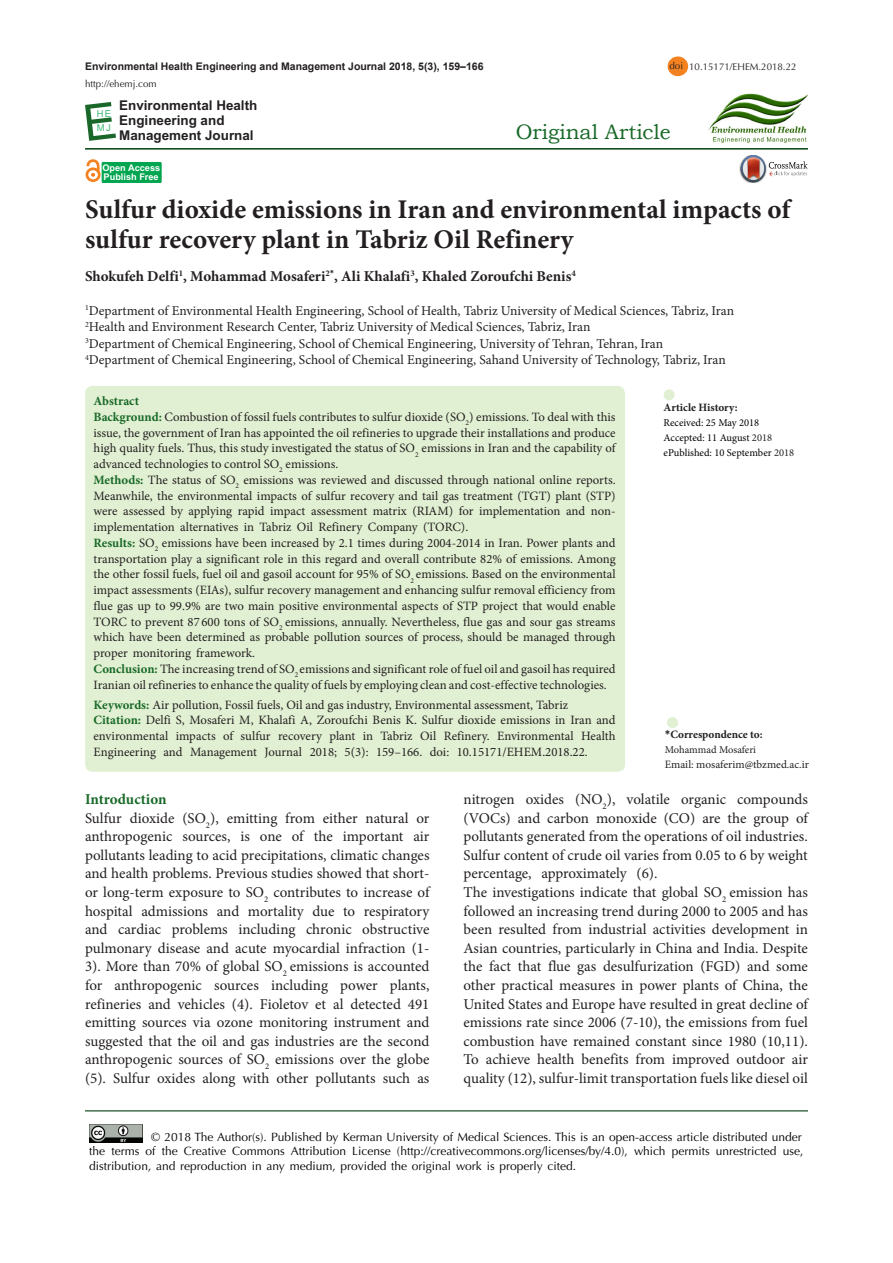
<style>
.page{position:relative;width:893px;height:1263px;background:#fff}
.page>*{position:absolute;margin:0;border:0;box-sizing:border-box;transform-origin:0 0}
.Default{font:700 27px/30px "Minion Pro";color:#231f20}
.t1{font:21px "Bookman Old Style";color:#196928}
.t2{font:15px/18.6px "Minion Pro";color:#231f20;text-align:justify}
.Default-2{font:700 15px "Minion Pro";color:#231f20}
.t3{font:700 15px "Minion Pro";letter-spacing:-.005em;color:#196928}
.Default-3{font:13.5px "Minion Pro";color:#231f20}
.t4{font:700 13.5px/15px "Arial";color:#231f20}
.Default-4{font:12.75px/15.8px "Minion Pro";color:#231f20;text-align:justify}
.Default-5{font:700 12.75px "Minion Pro";color:#196928}
.t5{font:12px/14.4px "Optima LT Std";color:#010202}
.t6{font:700 11.25px "Minion Pro";color:#231f20}
.t7{font:11.25px "Minion Pro";color:#231f20}
.t8{font:700 10.5px "Arial";color:#231f20}
.t9{font:10.5px "Minion Pro";color:#000}
.t10{font:10.5px "Minion Pro";letter-spacing:-.005em;color:#231f20}
.t11{font:9.75px "Optima LT Std";color:#231f20}
.t12{font:9.45px/14.5px "Arial";color:#41b977}
.t13{font:700 9.15px/9px "Arial";color:#fff}
.s1{font-weight:700;color:#196928}
.s2{color:#231f20}
.s3{font-family:"Calibri"}
</style>
<div class="page">
<hr style="left:85px;top:148px;width:723px;height:2px;background:#00410f">
<div style="left:85px;top:386px;width:540px;height:386px;background:#e1f0d2;border-radius:8px"></div>
<div style="left:667px;top:717px;width:11px;height:11px;background:#e1f0d2;border-radius:50%"></div>
<div style="left:664px;top:389px;width:11px;height:11px;background:#e1f0d2;border-radius:50%"></div>
<hr style="left:85px;top:1110px;width:723px;height:1px;background:#00410f">
<svg style="left:85px;top:102px;width:31px;height:39px"></svg>
<img style="left:89px;top:1124px;width:54px;height:19px">
<div style="left:668px;top:56px;width:20px;height:20px;background:#f58220;border-radius:50%"></div>
<div style="left:102px;top:162px;width:59px;height:21px;background:#00a54f"></div>
<div style="left:102px;top:162px;width:59px;height:21px;border:1px solid #00a54f"></div>
<div style="left:86px;top:167px;width:15px;height:15px;border:3px solid #f58220;border-radius:50%"></div>
<svg style="left:85px;top:161px;width:16px;height:16px"></svg>
<img style="left:708px;top:94px;width:100px;height:49px">
<img style="left:739px;top:163px;width:2px;height:13px">
<svg style="left:741px;top:155px;width:66px;height:27px"></svg>
<p class="t8" style="left:85px;top:59px;width:400px">Environmental Health Engineering and Management Journal 2018, 5(3), 159–166</p>
<p class="t11" style="left:85px;top:78px;width:73px">http://ehemj.com</p>
<p class="t12" style="left:97px;top:106px;width:16px">HE<br>MJ</p>
<p class="t4" style="left:119px;top:98px;width:140px">Environmental Health<br>Engineering and<br>Management Journal</p>
<p class="t13" style="left:102px;top:164px;width:59px">Open Access<br>Publish Free</p>
<p class="t11" style="left:669px;top:60px;width:15px">doi</p>
<p class="t11" style="left:689px;top:61px;width:109px">10.15171/EHEM.2018.22</p>
<p class="t1" style="left:516px;top:118px;width:156px">Original Article</p>
<p class="Default" style="left:85px;top:194px;width:707px">Sulfur dioxide emissions in Iran and environmental impacts of sulfur recovery plant in Tabriz Oil Refinery</p>
<p class="Default-2" style="left:85px;top:266px;width:492px">Shokufeh Delfi<sup>1</sup>, Mohammad Mosaferi<sup>2</sup><sup>*</sup>, Ali Khalafi<sup>3</sup>, Khaled Zoroufchi Benis<sup>4</sup></p>
<p class="Default-3" style="left:85px;top:301px;width:651px"><sup>1</sup>Department of Environmental Health Engineering, School of Health, Tabriz University of Medical Sciences, Tabriz, Iran</p>
<p class="Default-3" style="left:85px;top:318px;width:507px"><sup>2</sup>Health and Environment Research Center, Tabriz University of Medical Sciences, Tabriz, Iran</p>
<p class="Default-3" style="left:85px;top:334px;width:580px"><sup>3</sup>Department of Chemical Engineering, School of Chemical Engineering, University of Tehran, Tehran, Iran</p>
<p class="Default-3" style="left:85px;top:351px;width:642px"><sup>4</sup>Department of Chemical Engineering, School of Chemical Engineering, Sahand University of Technology, Tabriz, Iran</p>
<p class="Default-5" style="left:94px;top:392px;width:47px">Abstract</p>
<p class="Default-4" style="left:94px;top:409px;width:524px"><span class="s1">Background:</span> Combustion of fossil fuels contributes to sulfur dioxide (SO<sub>2</sub>) emissions. To deal with this issue, the government of Iran has appointed the oil refineries to upgrade their installations and produce high quality fuels. Thus, this study investigated the status of SO<sub>2</sub> emissions in Iran and the capability of advanced technologies to control SO<sub>2</sub> emissions.</p>
<p class="Default-4" style="left:94px;top:472px;width:524px"><span class="s1">Methods:</span> The status of SO<sub>2</sub> emissions was reviewed and discussed through national online reports.<br>Meanwhile, the environmental impacts of sulfur recovery and tail gas treatment (TGT) plant (STP) were assessed by applying rapid impact assessment matrix (RIAM) for implementation and non&shy;implementation alternatives in Tabriz Oil Refinery Company (TORC).</p>
<p class="Default-4" style="left:94px;top:535px;width:524px"><span class="s1">Results:</span> SO<sub>2</sub> emissions have been increased by 2.1 times during 2004-2014 in Iran. Power plants and transportation play a significant role in this regard and overall contribute 82% of emissions. Among the other fossil fuels, fuel oil and gasoil account for 95% of SO<sub>2</sub> emissions. Based on the environmental impact assessments (EIAs), sulfur recovery management and enhancing sulfur removal efficiency from flue gas up to 99.9% are two main positive environmental aspects of STP project that would enable TORC to prevent 87 600 tons of SO<sub>2</sub> emissions, annually. Nevertheless, flue gas and sour gas streams which have been determined as probable pollution sources of process, should be managed through proper monitoring framework.</p>
<p class="Default-4" style="left:94px;top:661px;width:523px"><span class="s1">Conclusion:</span> The increasing trend of SO<sub>2</sub> emissions and significant role of fuel oil and gasoil has required<br>Iranian oil refineries to enhance the quality of fuels by employing clean and cost-effective technologies.</p>
<p class="Default-4" style="left:94px;top:697px;width:476px"><span class="s1">Keywords:</span> Air pollution, Fossil fuels, Oil and gas industry, Environmental assessment, Tabriz</p>
<p class="Default-4" style="left:94px;top:712px;width:524px"><span class="s1">Citation:</span> Delfi S, Mosaferi M, Khalafi A, Zoroufchi Benis K. Sulfur dioxide emissions in Iran and environmental impacts of sulfur recovery plant in Tabriz Oil Refinery. Environmental Health Engineering and Management Journal 2018; 5(3): 159–166. doi: 10.15171/EHEM.2018.22.</p>
<p class="t6" style="left:664px;top:400px;width:76px">Article History:</p>
<p class="t9" style="left:664px;top:416px;width:97px">Received: 25 May 2018</p>
<p class="t9" style="left:664px;top:431px;width:110px">Accepted: 11 August <span class="s2">2018</span></p>
<p class="t9" style="left:664px;top:446px;width:132px">ePublished: 10 September <span class="s2">2018</span></p>
<p class="t6" style="left:665px;top:726px;width:99px"><span class="s3">*</span>Correspondence to:</p>
<p class="t10" style="left:665px;top:742px;width:93px">Mohammad Mosaferi</p>
<p class="t7" style="left:665px;top:757px;width:146px">Email: mosaferim@tbzmed.ac.ir</p>
<p class="t3" style="left:85px;top:789px;width:83px">Introduction</p>
<p class="t2" style="left:85px;top:808px;width:346px">Sulfur dioxide (SO<sub>2</sub>), emitting from either natural or anthropogenic sources, is one of the important air pollutants leading to acid precipitations, climatic changes and health problems. Previous studies showed that short&shy;or long-term exposure to SO<sub>2</sub> contributes to increase of hospital admissions and mortality due to respiratory and cardiac problems including chronic obstructive pulmonary disease and acute myocardial infraction (1- 3). More than 70% of global SO<sub>2</sub> emissions is accounted for anthropogenic sources including power plants, refineries and vehicles (4). Fioletov et al detected 491 emitting sources via ozone monitoring instrument and suggested that the oil and gas industries are the second anthropogenic sources of SO<sub>2</sub> emissions over the globe (5). Sulfur oxides along with other pollutants such as</p>
<p class="t2" style="left:463px;top:790px;width:346px">nitrogen oxides (NO<sub>2</sub>), volatile organic compounds (VOCs) and carbon monoxide (CO) are the group of pollutants generated from the operations of oil industries.<br>Sulfur content of crude oil varies from 0.05 to 6 by weight percentage, approximately (6).</p>
<p class="t2" style="left:463px;top:883px;width:346px">The investigations indicate that global SO<sub>2</sub> emission has followed an increasing trend during 2000 to 2005 and has been resulted from industrial activities development in Asian countries, particularly in China and India. Despite the fact that flue gas desulfurization (FGD) and some other practical measures in power plants of China, the United States and Europe have resulted in great decline of emissions rate since 2006 (7-10), the emissions from fuel combustion have remained constant since 1980 (10,11).<br>To achieve health benefits from improved outdoor air quality (12), sulfur-limit transportation fuels like diesel oil</p>
<p class="t5" style="left:89px;top:1130px;width:715px;text-indent:62px">© 2018 The Author(s). Published by Kerman University of Medical Sciences. This is an open-access article distributed under the terms of the Creative Commons Attribution License (http://creativecommons.org/licenses/by/4.0), which permits unrestricted use, distribution, and reproduction in any medium, provided the original work is properly cited.</p>
</div>
